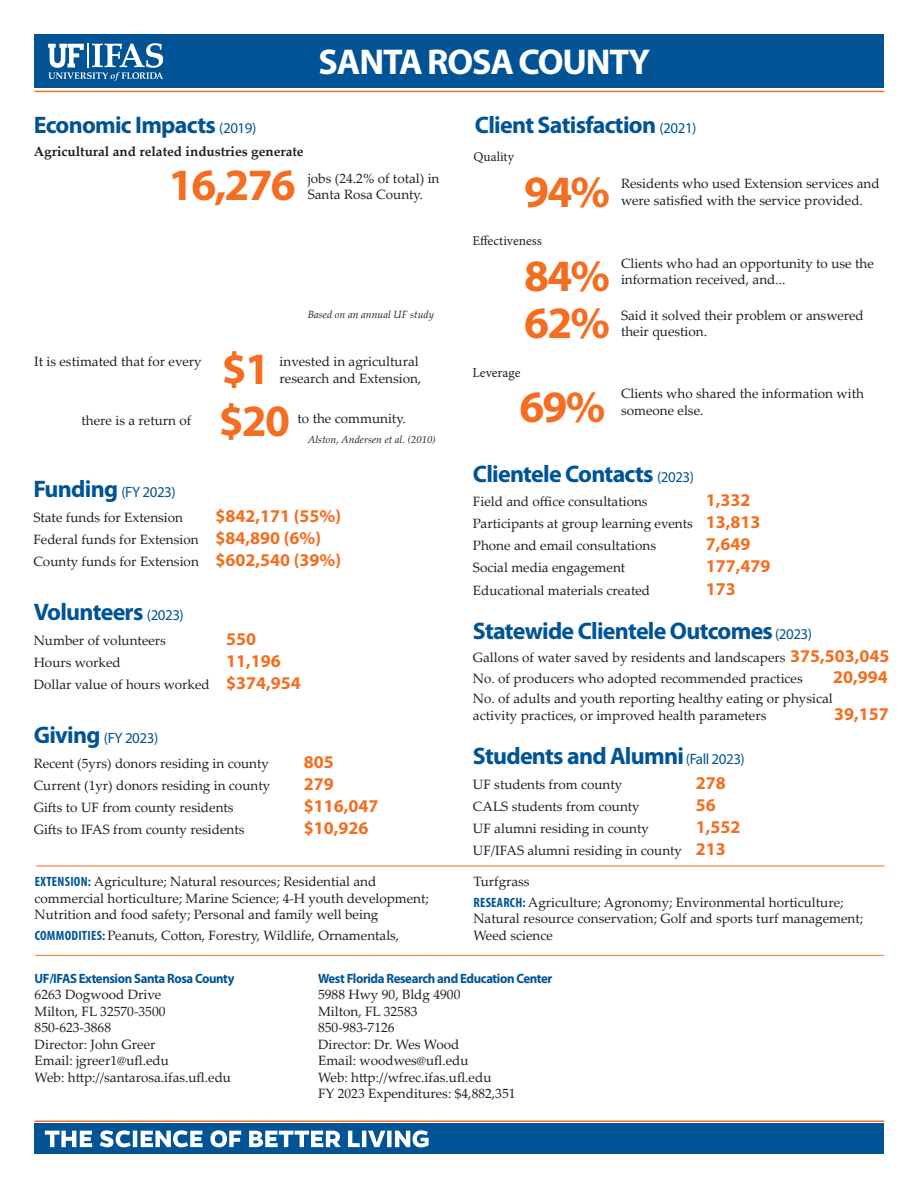
<style>
.page{position:relative;width:918px;height:1188px;background:#fff}
.page>*{position:absolute;margin:0;border:0;box-sizing:border-box;transform-origin:0 0}
.big_number{font:700 45px "Myriad Pro";letter-spacing:-.04em;color:#f36e21}
.body{font:700 45px "Myriad Pro";letter-spacing:-.04em;color:#f36e21}
.page_header{font:700 36px "Myriad Pro";letter-spacing:-.03em;color:#fff}
.text_head{font:700 24px "Myriad Pro";letter-spacing:-.03em;color:#005495}
.body-2{font:700 18px "Myriad Pro";color:#f36e21}
.text_head-2{font:15px "Myriad Pro";letter-spacing:-.03em;color:#005495}
.body-3{font:13.5px/16.5px "Palatino Linotype";color:#231f20}
.location_head{font:700 13.5px "Myriad Pro";letter-spacing:-.03em;color:#005495;scale:.95 1}
.body-4{font:700 13.5px "Palatino Linotype";color:#231f20}
.body-5{font:13.5px "Minion Pro";color:#231f20}
.text_head-3{font:13.5px "Minion Pro";letter-spacing:.005em;color:#231f20}
.footnote{font:italic 10.5px "Palatino Linotype";color:#231f20}
.body-6{font:italic 10.5px "Palatino Linotype";color:#231f20}
.s1{font-weight:400;font-size:15px}
.s2{font-weight:700;font-size:24px}
.s3{font-family:"Myriad Pro";font-weight:700;font-size:18px;color:#f36e21}
.s4{font-family:"Myriad Pro";font-weight:700;font-stretch:condensed;color:#005495}
</style>
<div class="page">
<div style="left:35px;top:34px;width:849px;height:54px;background:#005495"></div>
<svg style="left:48px;top:43px;width:115px;height:38px"></svg>
<hr style="left:35px;top:91px;width:849px;height:1px;background:#f36e21">
<div style="left:35px;top:1124px;width:849px;height:30px;background:#005495"></div>
<hr style="left:35px;top:1120px;width:849px;height:2px;background:#f36e21">
<hr style="left:36px;top:955px;width:848px;height:1px;background:#f36e21">
<hr style="left:36px;top:866px;width:849px;height:1px;background:#f36e21">
<svg style="left:45px;top:1130px;width:384px;height:17px"></svg>
<p class="page_header" style="left:318px;top:39px;width:333px">SANTA ROSA COUNTY</p>
<p class="text_head" style="left:34px;top:109px;width:224px">Economic Impacts <span class="s1">(2019)</span></p>
<p class="body-4" style="left:34px;top:142px;width:271px">Agricultural and related industries generate</p>
<p class="body" style="left:168px;top:155px;width:129px">16,276</p>
<p class="body-3" style="left:308px;top:169px;width:133px">jobs (24.2% of total) in<br>Santa Rosa County.</p>
<p class="body-3" style="left:34px;top:353px;width:169px">It is estimated that for every</p>
<p class="body-3" style="left:82px;top:412px;width:111px">there is a return of</p>
<p class="body-6" style="left:308px;top:307px;width:128px">Based on an annual UF study</p>
<p class="big_number" style="left:222px;top:339px;width:50px">$1</p>
<p class="body-3" style="left:280px;top:353px;width:143px">invested in agricultural research and Extension,</p>
<p class="big_number" style="left:219px;top:392px;width:73px">$20</p>
<p class="body-3" style="left:298px;top:410px;width:110px">to the community.</p>
<p class="footnote" style="left:308px;top:432px;width:129px">Alston, Andersen et al. (2010)</p>
<p class="text_head-2" style="left:33px;top:483px;width:144px"><span class="s2">Funding</span> (FY 2023)</p>
<p class="body-3" style="left:33px;top:509px;width:151px">State funds for Extension</p>
<p class="body-2" style="left:216px;top:504px;width:127px">$842,171 (55%)</p>
<p class="body-3" style="left:33px;top:531px;width:289px">Federal funds for Extension <span class="s3">$84,890 (6%)</span></p>
<p class="body-3" style="left:33px;top:553px;width:309px">County funds for Extension <span class="s3">$602,540 (39%)</span></p>
<p class="text_head" style="left:34px;top:597px;width:152px">Volunteers <span class="s1">(2023)</span></p>
<p class="body-3" style="left:34px;top:632px;width:134px">Number of volunteers</p>
<p class="body-2" style="left:226px;top:627px;width:31px">550</p>
<p class="body-3" style="left:34px;top:654px;width:89px">Hours worked</p>
<p class="body-2" style="left:226px;top:649px;width:56px">11,196</p>
<p class="body-3" style="left:34px;top:676px;width:268px">Dollar value of hours worked <span class="s3">$374,954</span></p>
<p class="text_head-2" style="left:34px;top:729px;width:126px"><span class="s2">Giving</span> (FY 2023)</p>
<p class="body-3" style="left:34px;top:755px;width:237px">Recent (5yrs) donors residing in county</p>
<p class="body-2" style="left:304px;top:750px;width:31px">805</p>
<p class="body-3" style="left:34px;top:777px;width:238px">Current (1yr) donors residing in county</p>
<p class="body-2" style="left:304px;top:772px;width:31px">279</p>
<p class="body-3" style="left:34px;top:799px;width:201px">Gifts to UF from county residents</p>
<p class="body-2" style="left:304px;top:794px;width:76px">$116,047</p>
<p class="body-3" style="left:34px;top:821px;width:212px">Gifts to IFAS from county residents</p>
<p class="body-2" style="left:304px;top:816px;width:66px">$10,926</p>
<p class="body-3" style="left:35px;top:873px;width:396px"><span class="s4">EXTENSION:</span> Agriculture; Natural resources; Residential and commercial horticulture; Marine Science; 4-H youth development;<br>Nutrition and food safety; Personal and family well being</p>
<p class="body-3" style="left:35px;top:927px;width:366px"><span class="s4">COMMODITIES:</span> Peanuts, Cotton, Forestry, Wildlife, Ornamentals,</p>
<p class="text_head" style="left:475px;top:109px;width:223px">Client Satisfaction <span class="s1">(2021)</span></p>
<p class="text_head-3" style="left:473px;top:148px;width:42px">Quality</p>
<h1 class="body" style="left:524px;top:162px;width:87px">94%</h1>
<p class="body-3" style="left:621px;top:175px;width:260px">Residents who used Extension services and were satisfied with the service provided.</p>
<p class="body-5" style="left:472px;top:232px;width:71px">Effectiveness</p>
<p class="big_number" style="left:524px;top:246px;width:87px">84%</p>
<p class="body-3" style="left:621px;top:255px;width:254px">Clients who had an opportunity to use the information received, and...</p>
<p class="big_number" style="left:524px;top:294px;width:87px">62%</p>
<p class="body-3" style="left:621px;top:306px;width:244px">Said it solved their problem or answered their question.</p>
<p class="body-5" style="left:472px;top:363px;width:49px">Leverage</p>
<p class="big_number" style="left:519px;top:378px;width:87px">69%</p>
<p class="body-3" style="left:621px;top:385px;width:244px">Clients who shared the information with someone else.</p>
<p class="text_head" style="left:473px;top:458px;width:223px">Clientele Contacts <span class="s1">(2023)</span></p>
<p class="body-3" style="left:473px;top:493px;width:176px">Field and office consultations</p>
<p class="body-2" style="left:706px;top:489px;width:46px">1,332</p>
<p class="body-3" style="left:473px;top:515px;width:289px">Participants at group learning events <span class="s3">13,813</span></p>
<p class="body-3" style="left:473px;top:537px;width:185px">Phone and email consultations</p>
<p class="body-2" style="left:706px;top:533px;width:46px">7,649</p>
<p class="body-3" style="left:473px;top:559px;width:154px">Social media engagement</p>
<p class="body-2" style="left:706px;top:555px;width:66px">177,479</p>
<p class="body-3" style="left:473px;top:581px;width:179px">Educational materials created</p>
<p class="body-2" style="left:706px;top:577px;width:31px">173</p>
<p class="text_head" style="left:473px;top:615px;width:341px">Statewide Clientele Outcomes <span class="s1">(2023)</span></p>
<p class="body-3" style="left:473px;top:649px;width:418px">Gallons of water saved by residents and landscapers <span class="s3">375,503,045</span></p>
<p class="body-3" style="left:473px;top:669px;width:331px">No. of producers who adopted recommended practices</p>
<p class="body-2" style="left:833px;top:665px;width:56px">20,994</p>
<p class="body-3" style="left:473px;top:690px;width:361px">No. of adults and youth reporting healthy eating or physical activity practices, or improved health parameters</p>
<p class="body-2" style="left:834px;top:702px;width:56px">39,157</p>
<p class="text_head" style="left:473px;top:741px;width:273px">Students and Alumni <span class="s1">(Fall 2023)</span></p>
<p class="body-3" style="left:473px;top:776px;width:151px">UF students from county</p>
<p class="body-2" style="left:696px;top:771px;width:31px">278</p>
<p class="body-3" style="left:473px;top:798px;width:168px">CALS students from county</p>
<p class="body-2" style="left:696px;top:793px;width:21px">56</p>
<p class="body-3" style="left:473px;top:820px;width:178px">UF alumni residing in county</p>
<p class="body-2" style="left:696px;top:816px;width:46px">1,552</p>
<p class="body-3" style="left:473px;top:842px;width:254px">UF/IFAS alumni residing in county <span class="s3">213</span></p>
<p class="body-3" style="left:473px;top:873px;width:58px">Turfgrass</p>
<p class="body-3" style="left:473px;top:893px;width:391px"><span class="s4">RESEARCH:</span> Agriculture; Agronomy; Environmental horticulture;<br>Natural resource conservation; Golf and sports turf management;<br>Weed science</p>
<p class="location_head" style="left:35px;top:970px;width:212px">UF/IFAS Extension Santa Rosa County</p>
<p class="body-3" style="left:35px;top:986px;width:198px">6263 Dogwood Drive<br>Milton, FL 32570-3500<br>850-623-3868<br>Director: John Greer<br>Email: jgreer1@ufl.edu<br>Web: http://santarosa.ifas.ufl.edu</p>
<p class="location_head" style="left:318px;top:970px;width:248px">West Florida Research and Education Center</p>
<p class="body-3" style="left:318px;top:986px;width:199px">5988 Hwy 90, Bldg 4900<br>Milton, FL 32583<br>850-983-7126<br>Director: Dr. Wes Wood<br>Email: woodwes@ufl.edu<br>Web: http://wfrec.ifas.ufl.edu<br>FY 2023 Expenditures: $4,882,351</p>
</div>
